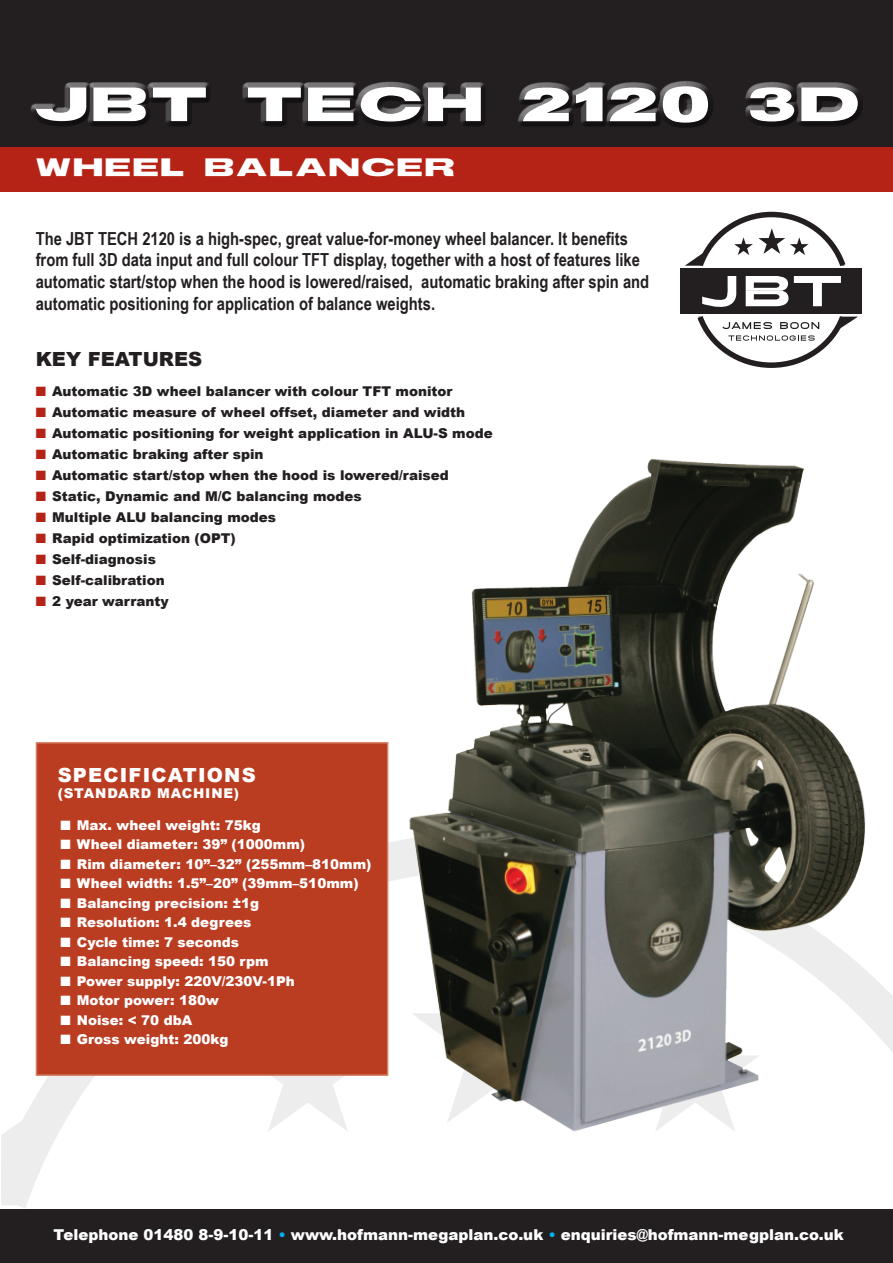
<style>
.page{position:relative;width:893px;height:1263px;background:#fff}
.page>*{position:absolute;margin:0;border:0;box-sizing:border-box;transform-origin:0 0}
.t1{font:700 54px "TS Block";letter-spacing:.06em;color:#fff}
.t2{font:700 28.5px "TS Block";letter-spacing:.06em;color:#fff}
.t3{font:900 19.5px "Arial";letter-spacing:.06em;color:#fff}
.t4{font:900 19.5px "Arial";color:#231f20}
.t5{font:700 18px/21.6px "Arial Narrow";color:#231f20}
.t6{font:900 15px "Arial";color:#fff}
.t7{font:900 13.5px "Arial";color:#231f20}
.t8{font:900 13.5px "Arial";color:#fff}
.t9{font:900 13.5px "Arial";letter-spacing:.06em;color:#fff}
.s1{color:#b42315}
.s2{color:#00aeef}
</style>
<div class="page">
<svg style="left:17px;top:823px;width:382px;height:385px"></svg>
<svg style="left:1px;top:1100px;width:50px;height:105px"></svg>
<svg style="left:243px;top:1076px;width:130px;height:56px"></svg>
<div style="left:0;top:0;width:893px;height:147px;background:#231f20"></div>
<div style="left:30px;top:80px;width:833px;height:43px;background:#fff;opacity:.75"></div>
<div style="left:30px;top:85px;width:833px;height:43px;background:#231f20;opacity:.75"></div>
<div style="left:0;top:1209px;width:893px;height:54px;background:#231f20"></div>
<div style="left:0;top:147px;width:893px;height:44px;background:#b42315"></div>
<div style="left:36px;top:742px;width:352px;height:334px;background:#ba3d22;border:2px solid #d37f61"></div>
<div style="left:680px;top:269px;width:182px;height:45px;background:#231f20"></div>
<svg style="left:685px;top:211px;width:173px;height:157px"></svg>
<img style="left:399px;top:458px;width:494px;height:674px">
<h1 class="t1" style="left:34px;top:80px;width:827px">JBT Tech 2120 3D</h1>
<p class="t2" style="left:36px;top:154px;width:421px">WHEEL BALANCER</p>
<p class="t5" style="left:36px;top:227px;width:615px">The JBT TECH 2120 is a high-spec, great value-for-money wheel balancer. It benefits from full 3D data input and full colour TFT display, together with a host of features like automatic start/stop when the hood is lowered/raised, automatic braking after spin and automatic positioning for application of balance weights.</p>
<p class="t4" style="left:36px;top:345px;width:168px">KEY FEATURES</p>
<p class="t7" style="left:36px;top:381px;width:418px"><span class="s1">■</span> Automatic 3D wheel balancer with colour TFT monitor</p>
<p class="t7" style="left:36px;top:402px;width:431px"><span class="s1">■</span> Automatic measure of wheel offset, diameter and width</p>
<p class="t7" style="left:36px;top:423px;width:459px"><span class="s1">■</span> Automatic positioning for weight application in ALU-S mode</p>
<p class="t7" style="left:36px;top:444px;width:229px"><span class="s1">■</span> Automatic braking after spin</p>
<p class="t7" style="left:36px;top:465px;width:415px"><span class="s1">■</span> Automatic start/stop when the hood is lowered/raised</p>
<p class="t7" style="left:36px;top:486px;width:328px"><span class="s1">■</span> Static, Dynamic and M/C balancing modes</p>
<p class="t7" style="left:36px;top:507px;width:242px"><span class="s1">■</span> Multiple ALU balancing modes</p>
<p class="t7" style="left:36px;top:528px;width:202px"><span class="s1">■</span> Rapid optimization (OPT)</p>
<p class="t7" style="left:36px;top:549px;width:122px"><span class="s1">■</span> Self-diagnosis</p>
<p class="t7" style="left:36px;top:570px;width:130px"><span class="s1">■</span> Self-calibration</p>
<p class="t7" style="left:36px;top:591px;width:135px"><span class="s1">■</span> 2 year warranty</p>
<p class="t3" style="left:58px;top:761px;width:200px">SPECIFICATIONS</p>
<p class="t9" style="left:58px;top:783px;width:183px">(STANDARD MACHINE)</p>
<p class="t8" style="left:60px;top:815px;width:202px">■ Max. wheel weight: 75kg</p>
<p class="t8" style="left:60px;top:835px;width:246px">■ Wheel diameter: 39” (1000mm)</p>
<p class="t8" style="left:60px;top:854px;width:313px">■ Rim diameter: 10”–32” (255mm–810mm)</p>
<p class="t8" style="left:60px;top:874px;width:300px">■ Wheel width: 1.5”–20” (39mm–510mm)</p>
<p class="t8" style="left:60px;top:893px;width:200px">■ Balancing precision: ±1g</p>
<p class="t8" style="left:60px;top:913px;width:192px">■ Resolution: 1.4 degrees</p>
<p class="t8" style="left:60px;top:932px;width:180px">■ Cycle time: 7 seconds</p>
<p class="t8" style="left:60px;top:952px;width:210px">■ Balancing speed: 150 rpm</p>
<p class="t8" style="left:60px;top:971px;width:236px">■ Power supply: 220V/230V-1Ph</p>
<p class="t8" style="left:60px;top:991px;width:160px">■ Motor power: 180w</p>
<p class="t8" style="left:60px;top:1010px;width:133px">■ Noise: &lt; 70 dbA</p>
<p class="t8" style="left:60px;top:1030px;width:170px">■ Gross weight: 200kg</p>
<p class="t6" style="left:53px;top:1224px;width:792px">Telephone 01480 8-9-10-11 <span class="s2">•</span> www.hofmann-megaplan.co.uk <span class="s2">•</span> enquiries@hofmann-megplan.co.uk</p>
</div>
